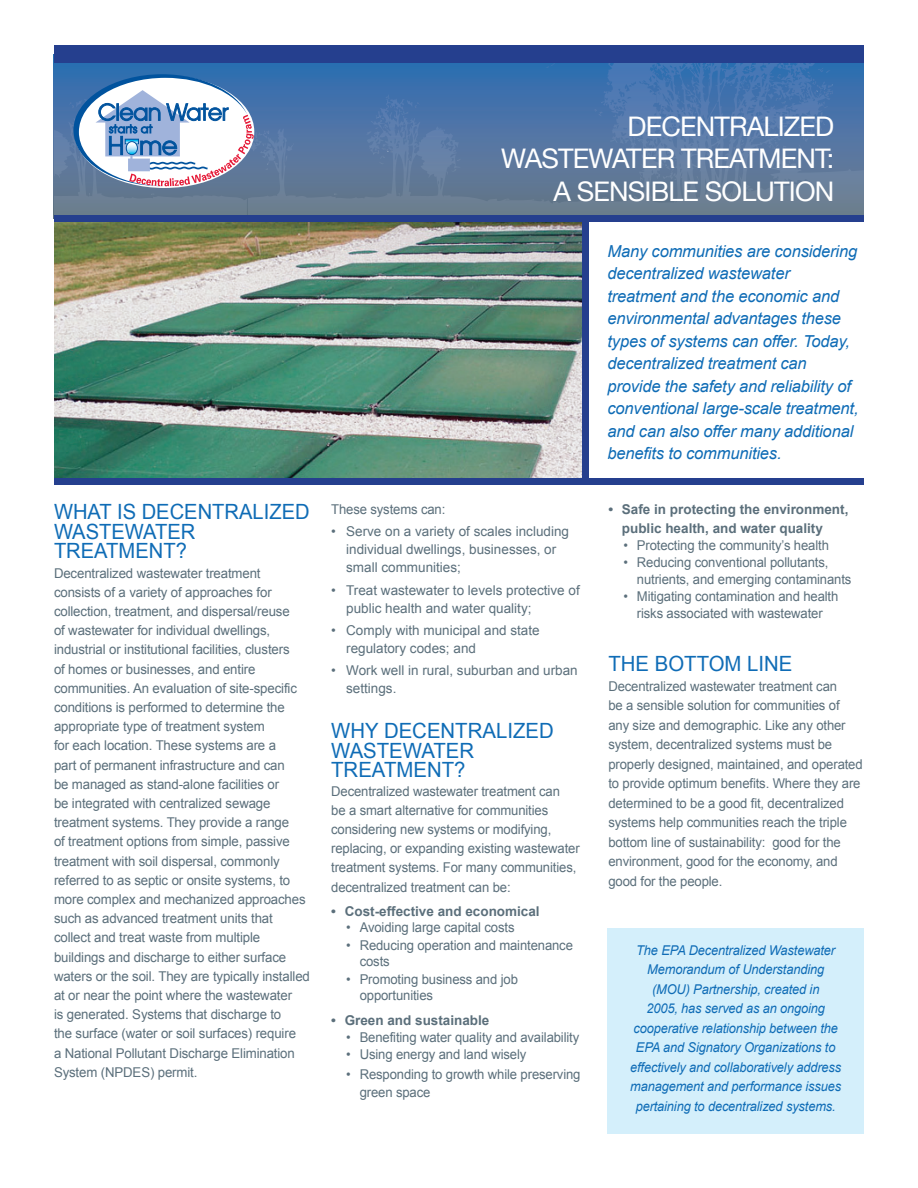
<style>
.page{position:relative;width:918px;height:1188px;background:#fff}
.page>*{position:absolute;margin:0;border:0;box-sizing:border-box;transform-origin:0 0}
.Headline_Reversed{font:27px/32.4px "Helvetica Neue";letter-spacing:-.03em;color:#fff;text-align:right}
.Blue_Subheads{font:21px/19.5px "Arial";color:#0f6cb6}
.Blue_Subheads-2{font:21px/19.5px "Arial";color:#0f6cb6;scale:.96 1}
.Intro{font:italic 16.5px/22.5px "Arial";letter-spacing:-.01em;color:#0f6cb6}
.Body{font:13.5px/19.2px "Arial";letter-spacing:-.01em;color:#5b6f7b}
.Body_Bullets_2{font:13.5px/16.5px "Arial";letter-spacing:-.01em;color:#5b6f7b}
.Body-2{font:italic 13.5px/19.5px "Arial";letter-spacing:-.01em;color:#0f6cb6;text-align:center;scale:.95 1}
.Body_Bullets_not_bol{font:13.5px/18px "Arial";color:#5b6f7b}
.Blue_Subheads-3{font:13.5px/19.2px "Arial";letter-spacing:-.01em;color:#5b6f7b}
.Body_Bullets_1{font:700 13.5px/19.5px "Arial";color:#5b6f7b}
</style>
<div class="page">
<img style="left:54px;top:222px;width:528px;height:256px">
<img style="left:247px;top:63px;width:617px;height:153px">
<svg style="left:376px;top:105px;width:16px;height:15px"></svg>
<svg style="left:788px;top:158px;width:8px;height:5px"></svg>
<img style="left:602px;top:63px;width:22px;height:18px">
<img style="left:709px;top:63px;width:104px;height:7px">
<img style="left:441px;top:81px;width:345px;height:107px">
<svg style="left:765px;top:160px;width:10px;height:7px"></svg>
<svg style="left:724px;top:63px;width:5px;height:5px"></svg>
<svg style="left:656px;top:73px;width:4px;height:3px"></svg>
<svg style="left:687px;top:76px;width:9px;height:12px"></svg>
<svg style="left:545px;top:63px;width:12px;height:5px"></svg>
<svg style="left:607px;top:82px;width:3px;height:4px"></svg>
<svg style="left:746px;top:84px;width:4px;height:4px"></svg>
<svg style="left:385px;top:95px;width:6px;height:4px"></svg>
<img style="left:390px;top:98px;width:15px;height:14px">
<svg style="left:398px;top:100px;width:22px;height:15px"></svg>
<svg style="left:594px;top:109px;width:9px;height:7px"></svg>
<svg style="left:367px;top:127px;width:12px;height:8px"></svg>
<img style="left:270px;top:142px;width:6px;height:19px">
<svg style="left:285px;top:143px;width:9px;height:20px"></svg>
<svg style="left:764px;top:68px;width:69px;height:82px;background:#4a75ab"></svg>
<svg style="left:626px;top:147px;width:6px;height:7px"></svg>
<svg style="left:374px;top:148px;width:19px;height:16px"></svg>
<svg style="left:664px;top:164px;width:10px;height:8px"></svg>
<img style="left:54px;top:63px;width:193px;height:153px">
<img style="left:54px;top:63px;width:158px;height:125px">
<div style="left:54px;top:478px;width:810px;height:7px;background:#253f8e"></div>
<div style="left:582px;top:217px;width:7px;height:265px;background:#253f8e"></div>
<svg style="left:69px;top:74px;width:201px;height:112px"></svg>
<div style="left:54px;top:45px;width:810px;height:18px;background:#253f8e"></div>
<div style="left:608px;top:929px;width:256px;height:205px;background:#d4effb"></div>
<div style="left:54px;top:216px;width:810px;height:6px;background:#253f8e"></div>
<p class="Blue_Subheads-2" style="left:54px;top:502px;width:268px">WHAT IS DECENTRALIZED<br>WASTEWATER<br>TREATMENT?</p>
<p class="Body" style="left:54px;top:563px;width:257px">Decentralized wastewater treatment consists of a variety of approaches for collection, treatment, and dispersal/reuse<br>of wastewater for individual dwellings, industrial or institutional facilities, clusters<br>of homes or businesses, and entire communities. An evaluation of site-specific conditions is performed to determine the appropriate type of treatment system<br>for each location. These systems are a<br>part of permanent infrastructure and can<br>be managed as stand-alone facilities or<br>be integrated with centralized sewage treatment systems. They provide a range<br>of treatment options from simple, passive treatment with soil dispersal, commonly referred to as septic or onsite systems, to more complex and mechanized approaches such as advanced treatment units that collect and treat waste from multiple buildings and discharge to either surface waters or the soil. They are typically installed at or near the point where the wastewater<br>is generated. Systems that discharge to<br>the surface (water or soil surfaces) require<br>a National Pollutant Discharge Elimination System (NPDES) permit.</p>
<p class="Headline_Reversed" style="left:501px;top:108px;width:335px">DECENTRALIZED<br>WASTEWATER TREATMENT:<br>A SENSIBLE SOLUTION</p>
<p class="Body" style="left:331px;top:500px;width:116px">These systems can:</p>
<p class="Body_Bullets_not_bol" style="left:346px;top:523px;width:224px;text-indent:-15px">• Serve on a variety of scales including individual dwellings, businesses, or small communities;</p>
<p class="Body_Bullets_not_bol" style="left:346px;top:581px;width:235px;text-indent:-15px">• Treat wastewater to levels protective of public health and water quality;</p>
<p class="Body_Bullets_not_bol" style="left:346px;top:621px;width:195px;text-indent:-15px">• Comply with municipal and state regulatory codes; and</p>
<p class="Body_Bullets_not_bol" style="left:346px;top:661px;width:233px;text-indent:-15px">• Work well in rural, suburban and urban settings.</p>
<p class="Blue_Subheads" style="left:331px;top:721px;width:224px">WHY DECENTRALIZED<br>WASTEWATER<br>TREATMENT?</p>
<p class="Blue_Subheads-3" style="left:331px;top:782px;width:250px">Decentralized wastewater treatment can<br>be a smart alternative for communities considering new systems or modifying, replacing, or expanding existing wastewater treatment systems. For many communities, decentralized treatment can be:</p>
<p class="Body_Bullets_1" style="left:331px;top:901px;width:210px">• Cost-effective and economical</p>
<p class="Body_Bullets_2" style="left:346px;top:919px;width:170px">• Avoiding large capital costs</p>
<p class="Body_Bullets_2" style="left:360px;top:937px;width:215px;text-indent:-14px">• Reducing operation and maintenance costs</p>
<p class="Body_Bullets_2" style="left:360px;top:971px;width:160px;text-indent:-14px">• Promoting business and job opportunities</p>
<p class="Body_Bullets_1" style="left:331px;top:1011px;width:160px">• Green and sustainable</p>
<p class="Body_Bullets_2" style="left:346px;top:1029px;width:235px">• Benefiting water quality and availability</p>
<p class="Body_Bullets_2" style="left:346px;top:1046px;width:182px">• Using energy and land wisely</p>
<p class="Body_Bullets_2" style="left:360px;top:1065px;width:222px;line-height:18.8px;text-indent:-14px">• Responding to growth while preserving green space</p>
<p class="Intro" style="left:608px;top:240px;width:253px">Many communities are considering decentralized wastewater treatment and the economic and environmental advantages these types of systems can offer. Today, decentralized treatment can provide the safety and reliability of conventional large-scale treatment, and can also offer many additional benefits to communities.</p>
<p class="Body_Bullets_1" style="left:622px;top:499px;width:228px;text-indent:-14px">• Safe in protecting the environment, public health, and water quality</p>
<p class="Body_Bullets_2" style="left:623px;top:537px;width:207px">• Protecting the community’s health</p>
<p class="Body_Bullets_2" style="left:637px;top:554px;width:216px;text-indent:-14px">• Reducing conventional pollutants, nutrients, and emerging contaminants</p>
<p class="Body_Bullets_2" style="left:623px;top:588px;width:217px;text-align:center">• Mitigating contamination and health risks associated with wastewater</p>
<p class="Blue_Subheads" style="left:608px;top:654px;width:186px">THE BOTTOM LINE</p>
<p class="Body" style="left:608px;top:676px;width:256px">Decentralized wastewater treatment can<br>be a sensible solution for communities of any size and demographic. Like any other system, decentralized systems must be properly designed, maintained, and operated to provide optimum benefits. Where they are determined to be a good fit, decentralized systems help communities reach the triple bottom line of sustainability: good for the environment, good for the economy, and good for the people.</p>
<p class="Body-2" style="left:630px;top:940px;width:224px">The EPA Decentralized Wastewater Memorandum of Understanding (MOU) Partnership, created in<br>2005, has served as an ongoing cooperative relationship between the EPA and Signatory Organizations to effectively and collaboratively address management and performance issues pertaining to decentralized systems.</p>
</div>
